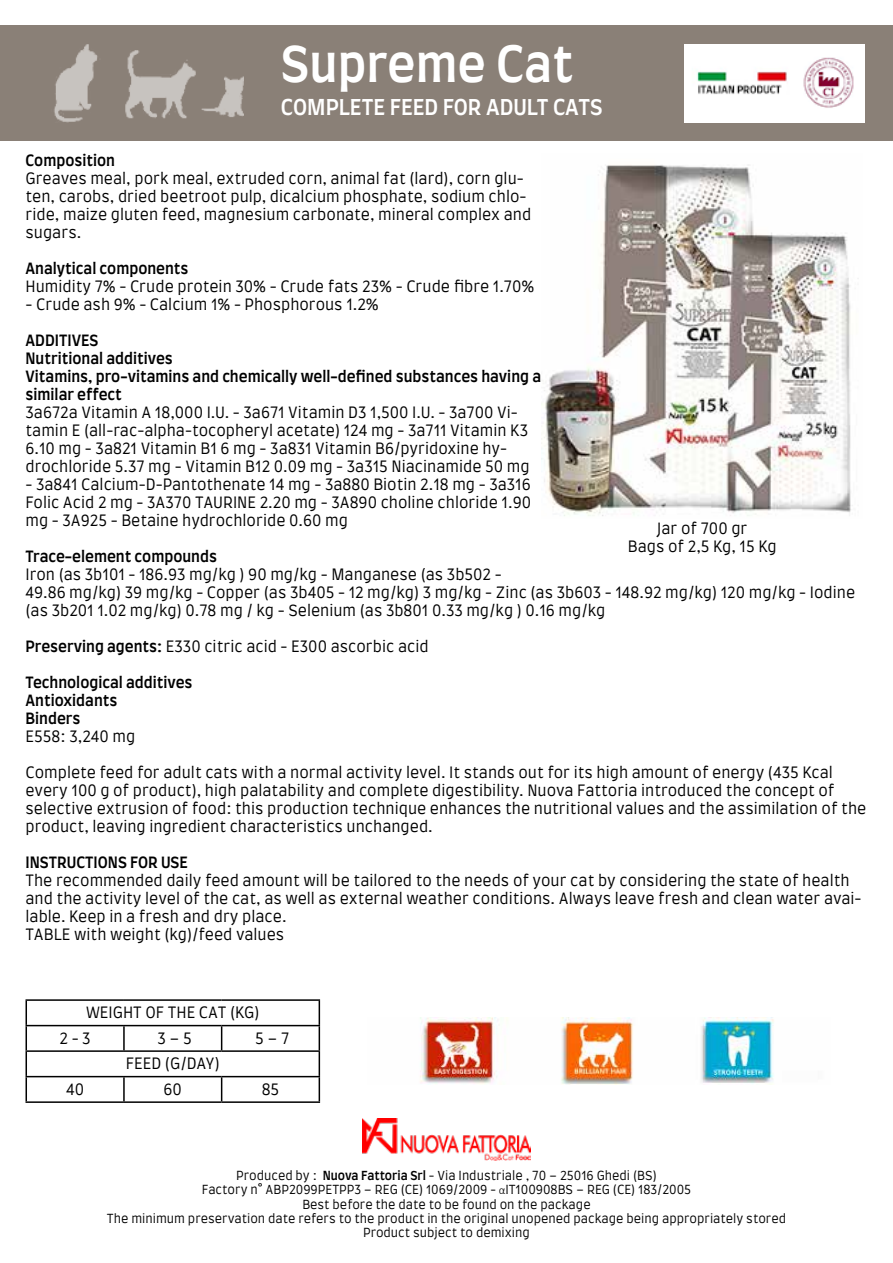
<style>
.page{position:relative;width:893px;height:1263px;background:#fff}
.page>*{position:absolute;margin:0;border:0;box-sizing:border-box;transform-origin:0 0}
.t1{font:500 48px "Farro";color:#fff}
.t2{font:500 21px "Farro";color:#fff}
.t3{font:300 15px/18px "Farro";color:#000}
.t4{font:500 15px/18px "Farro";color:#000}
.t5{font:300 12px/14.4px "Farro";color:#000;text-align:center}
.s1{font-weight:500}
.s2{font-family:"Calibri"}
</style>
<div class="page">
<div style="left:0;top:26px;width:893px;height:115px;background:#8a8077"></div>
<img style="left:54px;top:44px;width:190px;height:79px">
<div style="left:685px;top:44px;width:180px;height:79px;background:#fff"></div>
<img style="left:697px;top:57px;width:157px;height:51px">
<img style="left:542px;top:164px;width:309px;height:352px">
<img style="left:420px;top:1017px;width:354px;height:68px">
<hr style="left:26px;top:999px;width:98px;height:2px;background:#000">
<hr style="left:124px;top:999px;width:98px;height:2px;background:#000">
<hr style="left:222px;top:999px;width:98px;height:2px;background:#000">
<hr style="left:26px;top:1025px;width:98px;height:1px;background:#000">
<hr style="left:124px;top:1025px;width:98px;height:1px;background:#000">
<hr style="left:123px;top:1026px;width:2px;height:24px;background:#000">
<hr style="left:222px;top:1025px;width:98px;height:1px;background:#000">
<svg style="left:221px;top:1026px;width:1px;height:24px"></svg>
<hr style="left:26px;top:1050px;width:98px;height:2px;background:#000">
<hr style="left:124px;top:1050px;width:98px;height:2px;background:#000">
<hr style="left:222px;top:1050px;width:98px;height:2px;background:#000">
<hr style="left:26px;top:1076px;width:98px;height:1px;background:#000">
<svg style="left:26px;top:1001px;width:1px;height:100px"></svg>
<hr style="left:124px;top:1076px;width:98px;height:1px;background:#000">
<hr style="left:123px;top:1077px;width:2px;height:24px;background:#000">
<hr style="left:222px;top:1076px;width:98px;height:1px;background:#000">
<svg style="left:221px;top:1077px;width:1px;height:24px"></svg>
<svg style="left:319px;top:1001px;width:1px;height:100px"></svg>
<hr style="left:26px;top:1101px;width:98px;height:2px;background:#000">
<hr style="left:124px;top:1101px;width:98px;height:2px;background:#000">
<hr style="left:222px;top:1101px;width:98px;height:2px;background:#000">
<img style="left:362px;top:1118px;width:169px;height:43px">
<h1 class="t1" style="left:281px;top:34px;width:294px">Supreme Cat</h1>
<h2 class="t2" style="left:281px;top:94px;width:323px">COMPLETE FEED FOR ADULT CATS</h2>
<p class="t4" style="left:26px;top:151px;width:91px">Composition</p>
<p class="t3" style="left:26px;top:169px;width:507px">Greaves meal, pork meal, extruded corn, animal fat (lard), corn glu&shy;ten, carobs, dried beetroot pulp, dicalcium phosphate, sodium chlo&shy;ride, maize gluten feed, magnesium carbonate, mineral complex and sugars.</p>
<p class="t4" style="left:26px;top:259px;width:165px">Analytical components</p>
<p class="t3" style="left:26px;top:277px;width:510px">Humidity 7% - Crude protein 30% - Crude fats 23% - Crude fibre 1.70%</p>
<p class="t3" style="left:26px;top:295px;width:355px">- Crude ash 9% - Calcium 1% - Phosphorous 1.2%</p>
<p class="t4" style="left:26px;top:331px;width:517px">ADDITIVES<br>Nutritional additives<br>Vitamins, pro-vitamins and chemically well-defined substances having a similar effect</p>
<p class="t3" style="left:26px;top:403px;width:506px">3a672a Vitamin A 18,000 I.U. - 3a671 Vitamin D3 1,500 I.U. - 3a700 Vi&shy;tamin E (all-rac-alpha-tocopheryl acetate) 124 mg - 3a711 Vitamin K3<br>6.10 mg - 3a821 Vitamin B1 6 mg - 3a831 Vitamin B6/pyridoxine hy&shy;drochloride 5.37 mg - Vitamin B12 0.09 mg - 3a315 Niacinamide 50 mg</p>
<p class="t3" style="left:26px;top:475px;width:507px;text-align:justify">- 3a841 Calcium-D-Pantothenate 14 mg - 3a880 Biotin 2.18 mg - 3a316<br>Folic Acid 2 mg - 3A370 TAURINE 2.20 mg - 3A890 choline chloride 1.90 mg - 3A925 - Betaine hydrochloride 0.60 mg</p>
<p class="t4" style="left:26px;top:547px;width:193px">Trace-element compounds</p>
<p class="t3" style="left:26px;top:565px;width:831px">Iron (as 3b101 - 186.93 mg/kg ) 90 mg/kg - Manganese (as 3b502 -<br>49.86 mg/kg) 39 mg/kg - Copper (as 3b405 - 12 mg/kg) 3 mg/kg - Zinc (as 3b603 - 148.92 mg/kg) 120 mg/kg - Iodine (as 3b201 1.02 mg/kg) 0.78 mg / kg - Selenium (as 3b801 0.33 mg/kg ) 0.16 mg/kg</p>
<p class="t3" style="left:26px;top:637px;width:405px"><span class="s1">Preserving agents:</span> E330 citric acid - E300 ascorbic acid</p>
<p class="t4" style="left:26px;top:673px;width:169px">Technological additives<br>Antioxidants<br>Binders</p>
<p class="t3" style="left:26px;top:727px;width:111px">E558: 3,240 mg</p>
<p class="t3" style="left:26px;top:763px;width:842px">Complete feed for adult cats with a normal activity level. It stands out for its high amount of energy (435 Kcal every 100 g of product), high palatability and complete digestibility. Nuova Fattoria introduced the concept of selective extrusion of food: this production technique enhances the nutritional values and the assimilation of the product, leaving ingredient characteristics unchanged.</p>
<p class="t4" style="left:26px;top:853px;width:164px">INSTRUCTIONS FOR USE</p>
<p class="t3" style="left:26px;top:871px;width:838px">The recommended daily feed amount will be tailored to the needs of your cat by considering the state of health and the activity level of the cat, as well as external weather conditions. Always leave fresh and clean water avai&shy;lable. Keep in a fresh and dry place.<br>TABLE with weight (kg)/feed values</p>
<p class="t3" style="left:628px;top:520px;width:150px;text-align:center">Jar of 700 gr<br>Bags of 2,5 Kg, 15 Kg</p>
<p class="t3" style="left:60px;top:1000px;width:202px;line-height:25.5px;text-indent:27px">WEIGHT OF THE CAT (KG)<br>2 - 3</p>
<p class="t3" style="left:157px;top:1029px;width:36px">3 – 5</p>
<p class="t3" style="left:255px;top:1029px;width:36px">5 – 7</p>
<p class="t3" style="left:126px;top:1054px;width:96px">FEED (G/DAY)</p>
<p class="t3" style="left:66px;top:1080px;width:20px">40</p>
<p class="t3" style="left:164px;top:1080px;width:20px">60</p>
<p class="t3" style="left:262px;top:1080px;width:19px">85</p>
<p class="t5" style="left:107px;top:1168px;width:681px">Produced by : <span class="s1">Nuova Fattoria Srl</span> - Via Industriale , 70 – 25016 Ghedi (BS)<br>Factory n° ABP2099PETPP3 – REG (CE) 1069/2009 - <span class="s2">α</span>IT100908BS – REG (CE) 183/2005<br>Best before the date to be found on the package<br>The minimum preservation date refers to the product in the original unopened package being appropriately stored Product subject to demixing</p>
</div>
